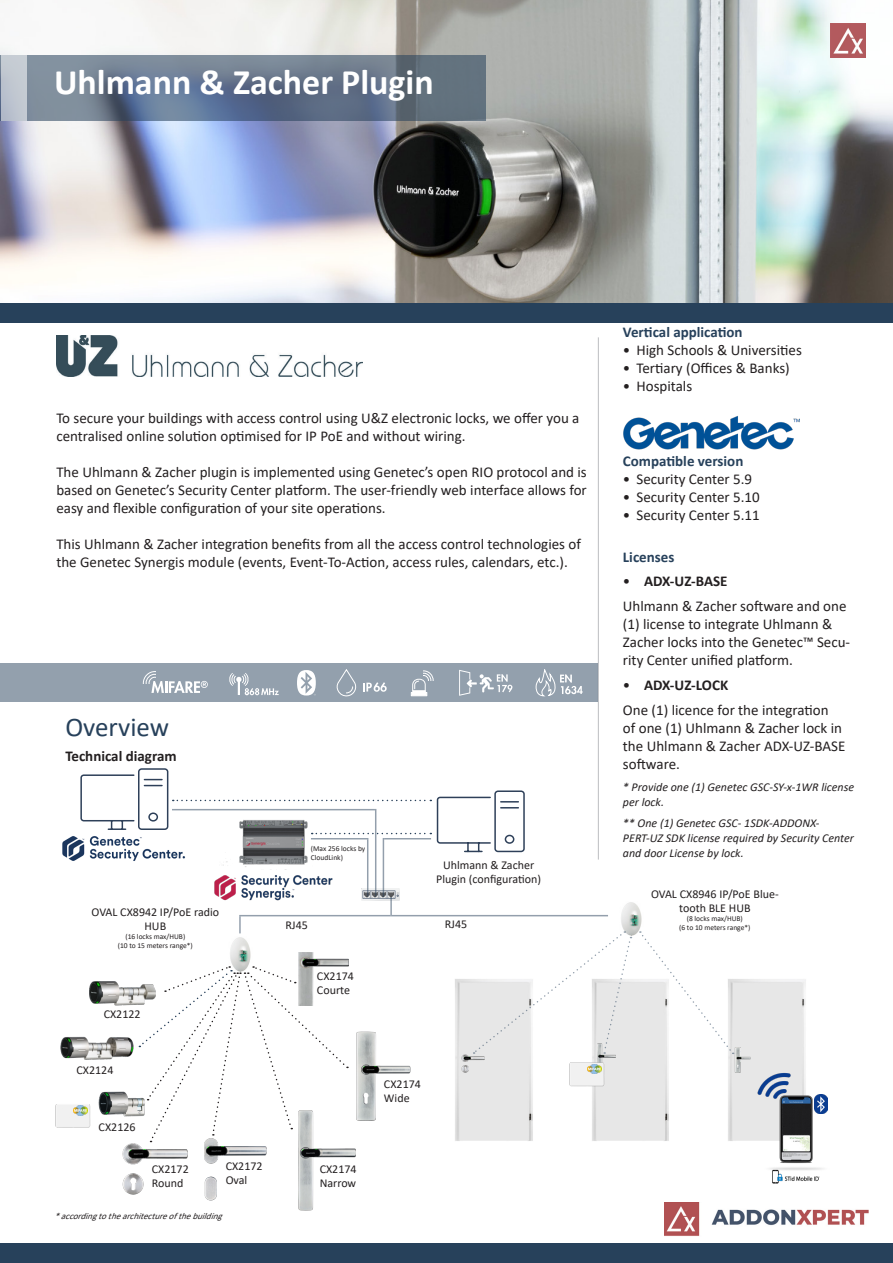
<style>
.page{position:relative;width:893px;height:1263px;background:#fff}
.page>*{position:absolute;margin:0;border:0;box-sizing:border-box;transform-origin:0 0}
.Titre_de_la_page{font:700 36px "Calibri";color:#fff}
.Rubrique2{font:27px "Calibri";color:#27415b}
.Corps_du_texte_-_gau{font:15px/18px "Calibri";color:#231f20}
.Rubrique3{font:15px/18px "Calibri";color:#231f20}
.Rubrique3-2{font:700 15px "Calibri";color:#27415b}
.Rubrique3-3{font:700 15px "Calibri";color:#231f20}
.t1{font:12px/14.4px "Calibri";color:#231f20;text-align:center}
.Rubrique3-4{font:italic 12px/15px "Calibri";color:#231f20}
.t2{font:italic 9px "Calibri";color:#231f20}
.t3{font:7.5px/9px "Calibri";color:#231f20}
.s1{font-weight:400}
</style>
<div class="page">
<img style="left:1px;top:0;width:892px;height:303px">
<div style="left:0;top:303px;width:893px;height:19px;background:#27415b"></div>
<hr style="left:598px;top:337px;width:1px;height:522px;background:#bcbdc0">
<div style="left:0;top:1244px;width:893px;height:19px;background:#27415b"></div>
<svg style="left:27px;top:55px;width:459px;height:65px;background:#68788c"></svg>
<div style="left:1px;top:55px;width:26px;height:65px;background:linear-gradient(to right,#bac1cd,#c6ccd3)"></div>
<img style="left:665px;top:1202px;width:204px;height:34px">
<img style="left:831px;top:23px;width:35px;height:34px">
<img style="left:56px;top:336px;width:307px;height:41px">
<div style="left:455px;top:979px;width:78px;height:162px;background:#e7e7e7"></div>
<div style="left:592px;top:979px;width:77px;height:162px;background:#e7e7e7"></div>
<img style="left:728px;top:979px;width:78px;height:162px">
<img style="left:621px;top:902px;width:21px;height:35px">
<img style="left:734px;top:1047px;width:17px;height:26px">
<svg style="left:473px;top:931px;width:158px;height:123px"></svg>
<svg style="left:640px;top:931px;width:94px;height:123px"></svg>
<hr style="left:392px;top:915px;width:216px;height:1px;background:#27405a">
<img style="left:230px;top:937px;width:21px;height:29px">
<img style="left:90px;top:981px;width:49px;height:25px">
<img style="left:61px;top:1036px;width:73px;height:24px">
<img style="left:99px;top:1092px;width:40px;height:25px">
<img style="left:204px;top:1142px;width:63px;height:58px">
<img style="left:122px;top:1142px;width:66px;height:53px">
<img style="left:298px;top:1142px;width:58px;height:69px">
<img style="left:298px;top:953px;width:50px;height:13px">
<img style="left:362px;top:889px;width:38px;height:11px">
<svg style="left:390px;top:897px;width:2px;height:19px"></svg>
<svg style="left:239px;top:916px;width:2px;height:17px"></svg>
<hr style="left:239px;top:915px;width:151px;height:1px;background:#28405a">
<hr style="left:383px;top:838px;width:1px;height:59px;background:#28405a">
<svg style="left:139px;top:966px;width:209px;height:176px"></svg>
<div style="left:0;top:664px;width:597px;height:38px;background:#93a0ad"></div>
<svg style="left:143px;top:671px;width:65px;height:22px"></svg>
<svg style="left:297px;top:670px;width:19px;height:25px"></svg>
<svg style="left:229px;top:673px;width:50px;height:22px"></svg>
<svg style="left:363px;top:682px;width:24px;height:10px"></svg>
<svg style="left:337px;top:669px;width:19px;height:27px"></svg>
<svg style="left:411px;top:670px;width:23px;height:26px"></svg>
<img style="left:356px;top:1031px;width:55px;height:90px">
<img style="left:462px;top:1054px;width:22px;height:18px">
<img style="left:598px;top:1043px;width:17px;height:31px">
<svg style="left:536px;top:669px;width:47px;height:27px"></svg>
<svg style="left:459px;top:670px;width:53px;height:26px"></svg>
<img style="left:743px;top:1093px;width:80px;height:77px">
<img style="left:815px;top:1094px;width:13px;height:20px">
<img style="left:749px;top:1061px;width:50px;height:46px">
<img style="left:772px;top:1168px;width:48px;height:16px">
<img style="left:560px;top:1048px;width:52px;height:52px">
<svg style="left:588px;top:1065px;width:13px;height:9px"></svg>
<img style="left:55px;top:1099px;width:44px;height:29px">
<svg style="left:74px;top:1106px;width:13px;height:9px"></svg>
<img style="left:623px;top:416px;width:177px;height:33px">
<hr style="left:367px;top:839px;width:1px;height:58px;background:#28405a">
<img style="left:214px;top:875px;width:119px;height:26px">
<img style="left:223px;top:853px;width:85px;height:14px">
<img style="left:62px;top:836px;width:123px;height:25px">
<svg style="left:80px;top:768px;width:445px;height:85px"></svg>
<hr style="left:375px;top:809px;width:1px;height:88px;background:#28405a">
<hr style="left:172px;top:809px;width:203px;height:1px;background:#28405a">
<hr style="left:384px;top:838px;width:47px;height:1px;background:#28405a">
<p class="Titre_de_la_page" style="left:54px;top:56px;width:381px">Uhlmann &amp; Zacher Plugin</p>
<p class="Corps_du_texte_-_gau" style="left:56px;top:409px;width:525px">To secure your buildings with access control using U&amp;Z electronic locks, we offer you a centralised online solution optimised for IP PoE and without wiring.</p>
<p class="Corps_du_texte_-_gau" style="left:56px;top:463px;width:532px;text-align:justify">The Uhlmann &amp; Zacher plugin is implemented using Genetec’s open RIO protocol and is based on Genetec’s Security Center platform. The user-friendly web interface allows for easy and flexible configuration of your site operations.</p>
<p class="Corps_du_texte_-_gau" style="left:56px;top:535px;width:526px">This Uhlmann &amp; Zacher integration benefits from all the access control technologies of the Genetec Synergis module (events, Event-To-Action, access rules, calendars, etc.).</p>
<p class="Rubrique2" style="left:65px;top:708px;width:105px">Overview</p>
<p class="Rubrique3-3" style="left:65px;top:745px;width:113px">Technical diagram</p>
<p class="t1" style="left:92px;top:904px;width:129px">OVAL CX8942 IP/PoE radio<br>HUB</p>
<p class="t3" style="left:125px;top:932px;width:61px">(16 locks max/HUB)</p>
<p class="t3" style="left:118px;top:941px;width:77px">(10 to 15 meters range*)</p>
<p class="t1" style="left:104px;top:1007px;width:38px">CX2122</p>
<p class="t1" style="left:77px;top:1062px;width:38px">CX2124</p>
<p class="t1" style="left:99px;top:1119px;width:38px">CX2126</p>
<p class="t1" style="left:152px;top:1161px;width:38px">CX2172</p>
<p class="t1" style="left:152px;top:1176px;width:33px">Round</p>
<p class="t1" style="left:226px;top:1158px;width:38px">CX2172</p>
<p class="t1" style="left:226px;top:1172px;width:23px">Oval</p>
<p class="t2" style="left:54px;top:1209px;width:173px">*accordingtothearchitectureofthebuilding</p>
<p class="t3" style="left:311px;top:844px;width:56px">(Max 256 locks by<br>CloudLink)</p>
<p class="t1" style="left:285px;top:917px;width:24px">RJ45</p>
<p class="t1" style="left:317px;top:968px;width:38px">CX2174</p>
<p class="t1" style="left:317px;top:983px;width:35px">Courte</p>
<p class="t1" style="left:443px;top:857px;width:93px">Uhlmann &amp; Zacher</p>
<p class="t1" style="left:436px;top:871px;width:106px">Plugin (configuration)</p>
<p class="t1" style="left:445px;top:916px;width:24px">RJ45</p>
<p class="t1" style="left:320px;top:1161px;width:38px">CX2174</p>
<p class="t1" style="left:320px;top:1176px;width:38px">Narrow</p>
<p class="t1" style="left:384px;top:1076px;width:38px">CX2174</p>
<p class="t1" style="left:384px;top:1091px;width:27px">Wide</p>
<p class="Rubrique3-2" style="left:623px;top:322px;width:121px">Vertical application</p>
<p class="Corps_du_texte_-_gau" style="left:623px;top:341px;width:180px">• High Schools &amp; Universities</p>
<p class="Corps_du_texte_-_gau" style="left:623px;top:359px;width:168px">• Tertiary (Offices &amp; Banks)</p>
<p class="Corps_du_texte_-_gau" style="left:623px;top:377px;width:71px">• Hospitals</p>
<p class="Rubrique3-2" style="left:623px;top:450px;width:122px">Compatible version</p>
<p class="Corps_du_texte_-_gau" style="left:623px;top:469px;width:131px">• Security Center 5.9</p>
<p class="Corps_du_texte_-_gau" style="left:623px;top:487px;width:138px">• Security Center 5.10</p>
<p class="Corps_du_texte_-_gau" style="left:623px;top:505px;width:138px">• Security Center 5.11</p>
<p class="Rubrique3-2" style="left:623px;top:546px;width:53px">Licenses</p>
<p class="Rubrique3-3" style="left:623px;top:571px;width:106px"><span class="s1">•</span> ADX-UZ-BASE</p>
<p class="Rubrique3" style="left:623px;top:597px;width:229px">Uhlmann &amp; Zacher software and one (1) license to integrate Uhlmann &amp; Zacher locks into the Genetec™ Secu&shy;rity Center unified platform.</p>
<p class="Rubrique3-3" style="left:623px;top:674px;width:107px"><span class="s1">•</span> ADX-UZ-LOCK</p>
<p class="Rubrique3" style="left:623px;top:700px;width:224px">One (1) licence for the integration<br>of one (1) Uhlmann &amp; Zacher lock in the Uhlmann &amp; Zacher ADX-UZ-BASE software.</p>
<p class="Rubrique3-4" style="left:623px;top:778px;width:233px">* Provide one (1) Genetec GSC-SY-x-1WR license per lock.</p>
<p class="Rubrique3-4" style="left:623px;top:815px;width:233px">** One (1) Genetec GSC- 1SDK-ADDONX-<br>PERT-UZ SDK license required by Security Center and door License by lock.</p>
<p class="t1" style="left:651px;top:886px;width:129px">OVAL CX8946 IP/PoE Blue&shy;tooth BLE HUB</p>
<p class="t3" style="left:687px;top:914px;width:58px">(8 locks max/HUB)</p>
<p class="t3" style="left:679px;top:923px;width:73px">(6 to 10 meters range*)</p>
</div>
